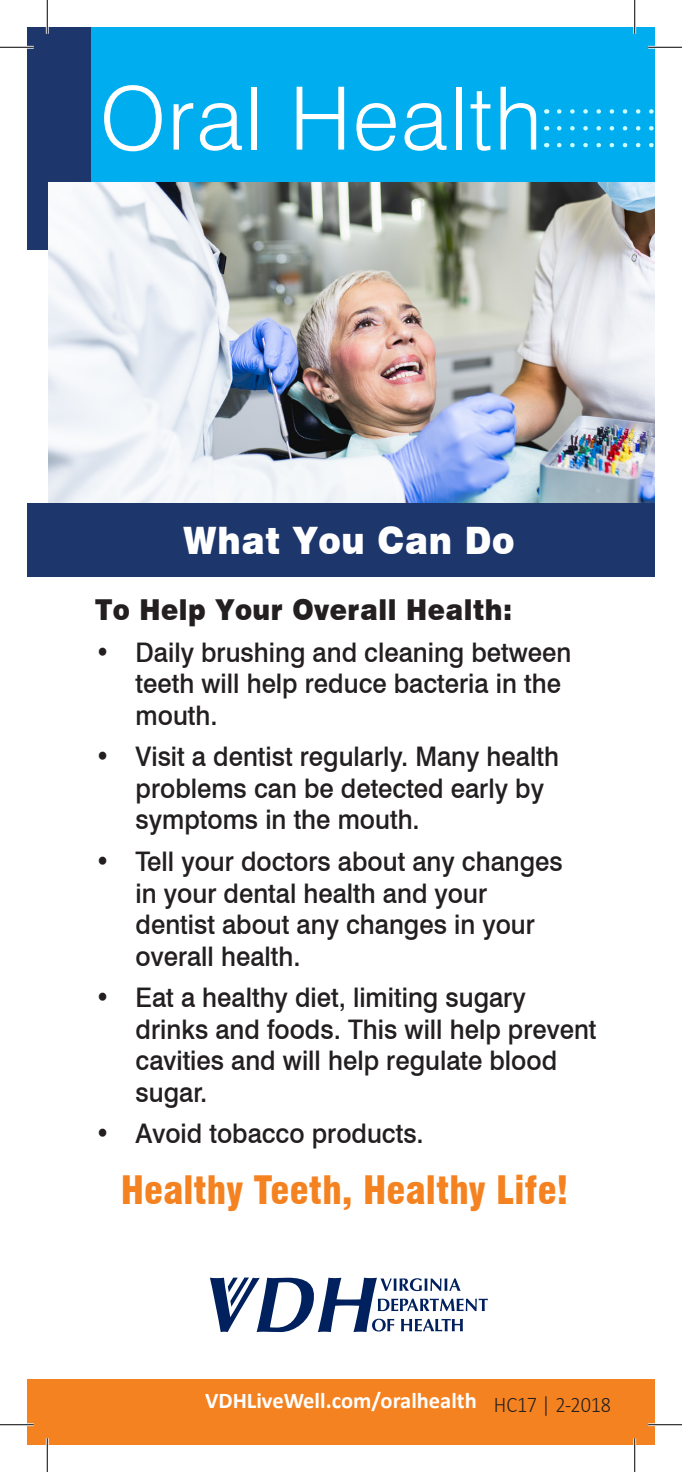
<style>
.page{position:relative;width:682px;height:1472px;background:#fff}
.page>*{position:absolute;margin:0;border:0;box-sizing:border-box;transform-origin:0 0}
.t1{font:300 87.3px "Swiss 721 Greek BT";letter-spacing:.02em;color:#fff}
.t2{font:900 condensed 38.25px "Swiss 721 BT";letter-spacing:.005em;color:#f58220}
.t3{font:900 37.8px "Swiss 721 Greek BT";letter-spacing:.02em;color:#fff;scale:.9 1}
.t4{font:900 28.8px "Swiss 721 Greek BT";letter-spacing:.02em;color:#231f20;scale:.9 1}
.t5{font:500 27px/31.5px "Swiss 721 BT";color:#231f20;scale:.95 1}
.t6{font:700 22.5px "Calibri";color:#fff}
.t7{font:300 22.5px "Calibri";letter-spacing:-.005em;color:#231f20;scale:.9 1}
</style>
<div class="page">
<div style="left:27px;top:1379px;width:628px;height:65px;background:#f58220"></div>
<div style="left:27px;top:27px;width:628px;height:223px;background:#00aeef"></div>
<div style="left:27px;top:27px;width:63px;height:223px;background:#1d366c"></div>
<div style="left:27px;top:502px;width:628px;height:74px;background:#1d366c"></div>
<svg style="left:559px;top:109px;width:95px;height:5px"></svg>
<svg style="left:559px;top:126px;width:95px;height:4px"></svg>
<svg style="left:559px;top:143px;width:95px;height:4px"></svg>
<img style="left:49px;top:182px;width:606px;height:320px">
<svg style="left:210px;top:1277px;width:278px;height:55px"></svg>
<hr style="left:0;top:46px;width:34px;height:3px;background:#fff">
<hr style="left:648px;top:46px;width:34px;height:3px;background:#fff">
<hr style="left:0;top:1423px;width:34px;height:3px;background:#fff">
<hr style="left:648px;top:1423px;width:34px;height:3px;background:#fff">
<hr style="left:46px;top:0;width:3px;height:34px;background:#fff">
<hr style="left:46px;top:1438px;width:3px;height:34px;background:#fff">
<hr style="left:633px;top:0;width:3px;height:34px;background:#fff">
<hr style="left:633px;top:1438px;width:3px;height:34px;background:#fff">
<hr style="left:0;top:47px;width:34px;height:1px;background:#000">
<hr style="left:648px;top:47px;width:34px;height:1px;background:#000">
<hr style="left:0;top:1424px;width:34px;height:1px;background:#000">
<hr style="left:648px;top:1424px;width:34px;height:1px;background:#000">
<hr style="left:47px;top:0;width:1px;height:34px;background:#000">
<hr style="left:47px;top:1438px;width:1px;height:34px;background:#000">
<hr style="left:634px;top:0;width:1px;height:34px;background:#000">
<hr style="left:634px;top:1438px;width:1px;height:34px;background:#000">
<p class="t1" style="left:100px;top:70px;width:443px">Oral Health</p>
<p class="t3" style="left:183px;top:518px;width:370px">What You Can Do</p>
<p class="t4" style="left:95px;top:593px;width:465px">To Help Your Overall Health:</p>
<p class="t5" style="left:136px;top:636px;width:460px;text-indent:-40px">• Daily brushing and cleaning between teeth will help reduce bacteria in the mouth.</p>
<p class="t5" style="left:136px;top:741px;width:447px;text-indent:-40px">• Visit a dentist regularly. Many health problems can be detected early by symptoms in the mouth.</p>
<p class="t5" style="left:136px;top:845px;width:451px;text-indent:-40px">• Tell your doctors about any changes in your dental health and your dentist about any changes in your overall health.</p>
<p class="t5" style="left:136px;top:981px;width:487px;text-indent:-40px">• Eat a healthy diet, limiting sugary drinks and foods. This will help prevent cavities and will help regulate blood sugar.</p>
<p class="t5" style="left:95px;top:1118px;width:347px">• Avoid tobacco products.</p>
<p class="t2" style="left:121px;top:1167px;width:449px">Healthy Teeth, Healthy Life!</p>
<p class="t6" style="left:205px;top:1386px;width:273px">VDHLiveWell.com/oralhealth</p>
<p class="t7" style="left:494px;top:1390px;width:132px">HC17 | 2-2018</p>
</div>
